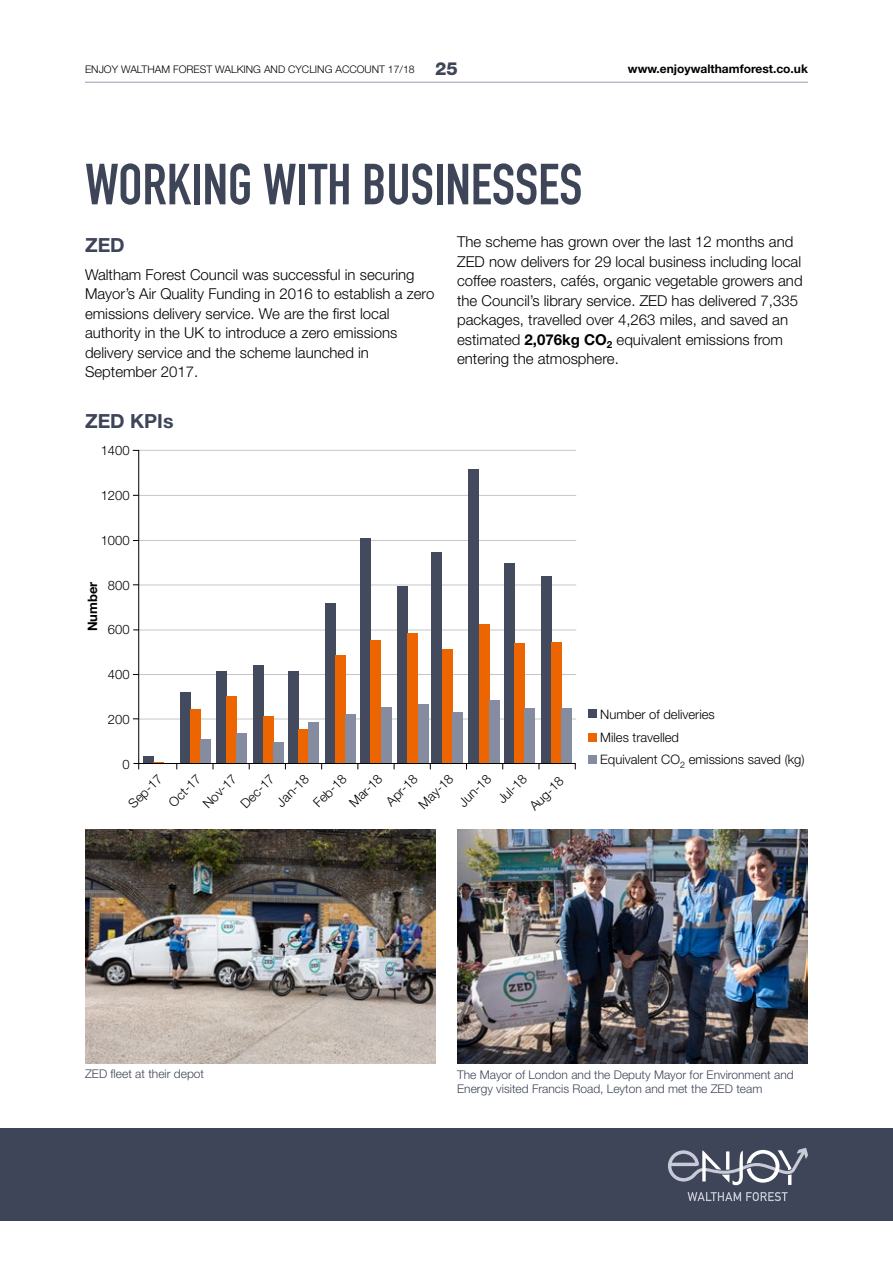
<style>
.page{position:relative;width:893px;height:1263px;background:#fff}
.page>*{position:absolute;margin:0;border:0;box-sizing:border-box;transform-origin:0 0}
.t1{font:57px "DIN Engschrift";color:#3e4558}
.t2{font:700 19.5px "Helvetica Neue LT";color:#3e4558}
.t3{font:300 15px/19.5px "Helvetica Neue LT";color:#000}
.t4{font:300 13.05px/22.8px "Helvetica Neue LT";color:#000}
.t5{font:700 13.05px "Helvetica Neue LT";color:#000}
.t6{font:300 12px/13.5px "Helvetica Neue LT";color:#3e4558}
.t7{font:700 12px "Helvetica Neue LT";color:#000}
.t8{font:300 10.5px "Helvetica Neue LT";color:#000}
.s1{font-weight:800;font-size:18px;color:#3e4558}
.s2{font-weight:700}
</style>
<div class="page">
<img style="left:85px;top:829px;width:351px;height:234px">
<img style="left:457px;top:829px;width:351px;height:234px">
<div style="left:588px;top:755px;width:8px;height:9px;background:#868c9f"></div>
<div style="left:588px;top:733px;width:8px;height:8px;background:#ec6500"></div>
<div style="left:588px;top:709px;width:8px;height:9px;background:#434a5e"></div>
<svg style="left:132px;top:450px;width:444px;height:320px"></svg>
<hr style="left:85px;top:82px;width:723px;height:1px;background:#979cae">
<div style="left:0;top:1128px;width:893px;height:92px;background:#3e4558"></div>
<svg style="left:687px;top:1192px;width:101px;height:9px"></svg>
<svg style="left:668px;top:1148px;width:140px;height:37px"></svg>
<p class="t8" style="left:85px;top:63px;width:374px">ENJOY WALTHAM FOREST WALKING AND CYCLING ACCOUNT 17/18 <span class="s1">25</span></p>
<p class="t7" style="left:628px;top:62px;width:181px">www.enjoywalthamforest.co.uk</p>
<h1 class="t1" style="left:85px;top:151px;width:499px">WORKING WITH BUSINESSES</h1>
<h2 class="t2" style="left:85px;top:233px;width:41px">ZED</h2>
<p class="t3" style="left:85px;top:264px;width:351px">Waltham Forest Council was successful in securing Mayor’s Air Quality Funding in 2016 to establish a zero emissions delivery service. We are the first local authority in the UK to introduce a zero emissions delivery service and the scheme launched in September 2017.</p>
<p class="t3" style="left:457px;top:232px;width:347px">The scheme has grown over the last 12 months and ZED now delivers for 29 local business including local coffee roasters, cafés, organic vegetable growers and the Council’s library service. ZED has delivered 7,335 packages, travelled over 4,263 miles, and saved an estimated <span class="s2">2,076kg CO</span><sub>2</sub> equivalent emissions from entering the atmosphere.</p>
<h2 class="t2" style="left:85px;top:409px;width:90px">ZED KPIs</h2>
<p class="t4" style="left:101px;top:439px;width:30px">1400</p>
<p class="t4" style="left:101px;top:484px;width:30px">1200</p>
<p class="t4" style="left:101px;top:529px;width:30px">1000</p>
<p class="t4" style="left:108px;top:573px;width:23px">800</p>
<p class="t4" style="left:108px;top:618px;width:23px">600</p>
<p class="t4" style="left:108px;top:663px;width:23px">400</p>
<p class="t4" style="left:108px;top:708px;width:23px">200</p>
<p class="t4" style="left:122px;top:752px;width:9px">0</p>
<p class="t5" style="left:84px;top:631px;width:51px;rotate:-90deg">Number</p>
<p class="t4" style="left:142px;top:775px;width:41px;line-height:27.3px;text-indent:-30px;rotate:-45deg">Sep-17<br>Oct-17</p>
<p class="t4" style="left:214px;top:777px;width:43px;line-height:26.7px;text-indent:-27px;rotate:-45deg">Nov-17<br>Dec-17</p>
<p class="t4" style="left:287px;top:776px;width:42px;line-height:26.7px;text-indent:-26px;rotate:-45deg">Jan-18<br>Feb-18</p>
<p class="t4" style="left:343px;top:796px;width:42px;rotate:-45deg">Mar-18</p>
<p class="t4" style="left:380px;top:795px;width:40px;rotate:-45deg">Apr-18</p>
<p class="t4" style="left:413px;top:798px;width:44px;rotate:-45deg">May-18</p>
<p class="t4" style="left:473px;top:774px;width:37px;line-height:25.3px;text-indent:-30px;rotate:-45deg">Jun-18<br>Jul-18</p>
<p class="t4" style="left:524px;top:800px;width:43px;rotate:-45deg">Aug-18</p>
<p class="t4" style="left:600px;top:702px;width:206px">Number of deliveries<br>Miles travelled<br>Equivalent CO<sub>2</sub> emissions saved (kg)</p>
<p class="t6" style="left:85px;top:1067px;width:121px">ZED fleet at their depot</p>
<p class="t6" style="left:457px;top:1068px;width:338px">The Mayor of London and the Deputy Mayor for Environment and<br>Energy visited Francis Road, Leyton and met the ZED team</p>
</div>
